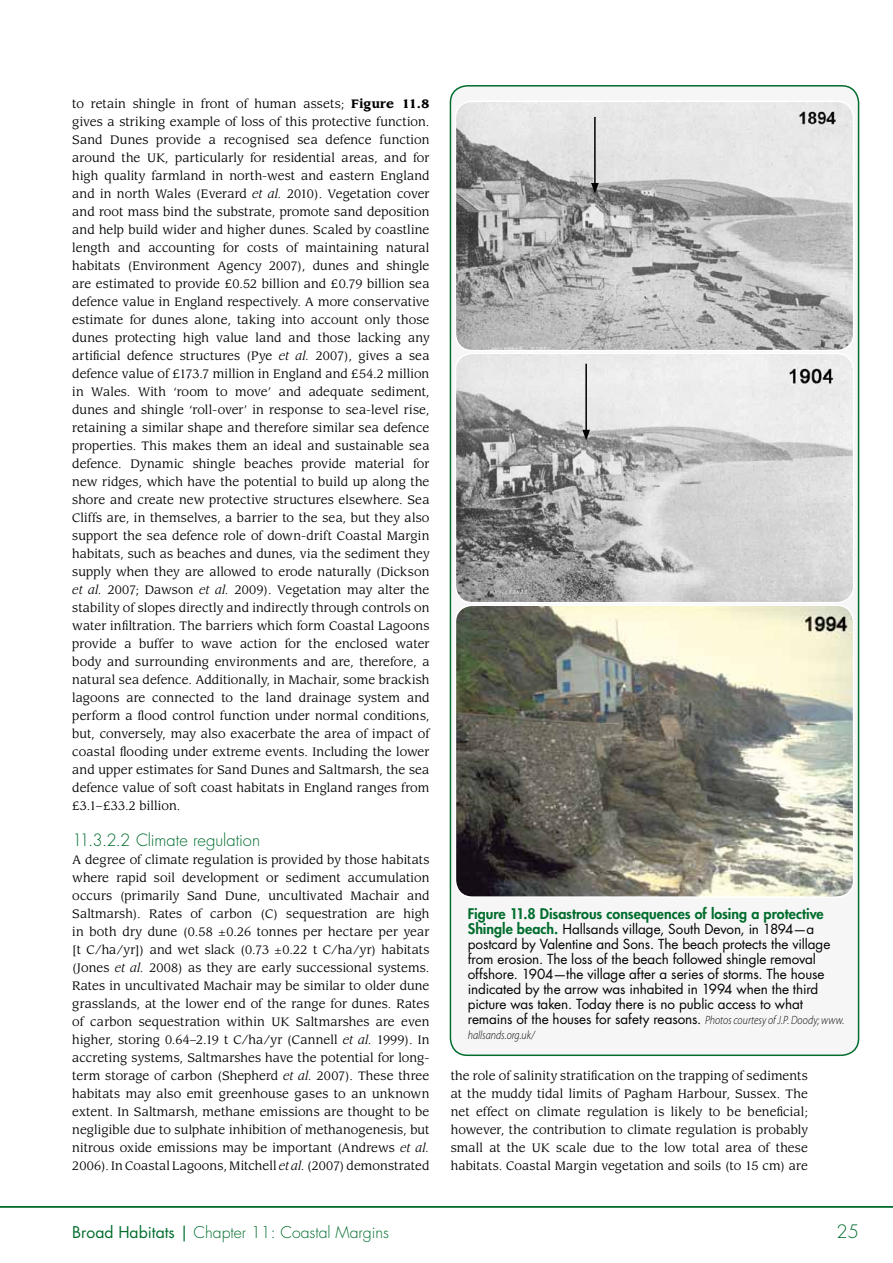
<style>
.page{position:relative;width:893px;height:1263px;background:#fff}
.page>*{position:absolute;margin:0;border:0;box-sizing:border-box;transform-origin:0 0}
.t1{font:300 18px "Futura";color:#006d2d}
.t2{font:300 16.5px "Futura";color:#006d2d}
.t3{font:300 15.75px "Futura";color:#006d2d}
.t4{font:800 14.25px "Futura";color:#006d2d}
.t5{font:13.5px/15px "Futura";letter-spacing:-.005em;color:#000}
.t6{font:12px/18px "Leawood";letter-spacing:.01em;color:#000;text-align:justify}
.t7{font:italic 300 12px "Myriad Pro";color:#000;scale:.85 1}
.s1{font-weight:700}
.s2{font-style:italic}
.s3{font-weight:800;font-size:14.25px;color:#006d2d}
.s4{font-family:"Myriad Pro";font-weight:300;font-style:italic;font-size:12px}
.s5{font-weight:400}
</style>
<div class="page">
<hr style="left:0;top:1206px;width:893px;height:1px;background:#006d2d">
<div style="left:450px;top:86px;width:409px;height:969px;background:#f6f6f6;border-radius:17px"></div>
<div style="left:450px;top:85px;width:409px;height:971px;border:2px solid #006d2d;border-radius:17px"></div>
<img style="left:458px;top:103px;width:393px;height:245px">
<div style="left:455px;top:100px;width:399px;height:251px;border:2px solid #fff;border-radius:17px"></div>
<img style="left:458px;top:356px;width:393px;height:244px">
<div style="left:455px;top:353px;width:399px;height:250px;border:2px solid #fff;border-radius:17px"></div>
<img style="left:458px;top:607px;width:393px;height:288px">
<div style="left:455px;top:604px;width:399px;height:294px;border:2px solid #fff;border-radius:17px"></div>
<hr style="left:594px;top:117px;width:2px;height:68px;background:#000">
<svg style="left:591px;top:183px;width:8px;height:10px"></svg>
<hr style="left:585px;top:364px;width:2px;height:68px;background:#000">
<svg style="left:582px;top:430px;width:8px;height:10px"></svg>
<p class="t6" style="left:72px;top:95px;width:359px">to retain shingle in front of human assets; <span class="s1">Figure 11.8 </span>gives a striking example of loss of this protective function.<br>Sand Dunes provide a recognised sea defence function around the UK, particularly for residential areas, and for high quality farmland in north-west and eastern England and in north Wales (Everard <span class="s2">et al.</span> 2010). Vegetation cover and root mass bind the substrate, promote sand deposition and help build wider and higher dunes. Scaled by coastline length and accounting for costs of maintaining natural habitats (Environment Agency 2007), dunes and shingle are estimated to provide £0.52 billion and £0.79 billion sea defence value in England respectively. A more conservative estimate for dunes alone, taking into account only those dunes protecting high value land and those lacking any artificial defence structures (Pye <span class="s2">et al.</span> 2007), gives a sea defence value of £173.7 million in England and £54.2 million in Wales. With ‘room to move’ and adequate sediment, dunes and shingle ‘roll-over’ in response to sea-level rise, retaining a similar shape and therefore similar sea defence properties. This makes them an ideal and sustainable sea defence. Dynamic shingle beaches provide material for new ridges, which have the potential to build up along the shore and create new protective structures elsewhere. Sea Cliffs are, in themselves, a barrier to the sea, but they also support the sea defence role of down-drift Coastal Margin habitats, such as beaches and dunes, via the sediment they supply when they are allowed to erode naturally (Dickson <span class="s2">et al.</span> 2007; Dawson <span class="s2">et al.</span> 2009). Vegetation may alter the stability of slopes directly and indirectly through controls on water infiltration. The barriers which form Coastal Lagoons provide a buffer to wave action for the enclosed water body and surrounding environments and are, therefore, a natural sea defence. Additionally, in Machair, some brackish lagoons are connected to the land drainage system and perform a flood control function under normal conditions, but, conversely, may also exacerbate the area of impact of coastal flooding under extreme events. Including the lower and upper estimates for Sand Dunes and Saltmarsh, the sea defence value of soft coast habitats in England ranges from £3.1–£33.2 billion.</p>
<h2 class="t2" style="left:72px;top:830px;width:189px">11.3.2.2 Climate regulation</h2>
<p class="t6" style="left:72px;top:851px;width:359px">A degree of climate regulation is provided by those habitats where rapid soil development or sediment accumulation occurs (primarily Sand Dune, uncultivated Machair and Saltmarsh). Rates of carbon (C) sequestration are high in both dry dune (0.58 ±0.26 tonnes per hectare per year [t C/ha/yr]) and wet slack (0.73 ±0.22 t C/ha/yr) habitats (Jones <span class="s2">et al.</span> 2008) as they are early successional systems.<br>Rates in uncultivated Machair may be similar to older dune grasslands, at the lower end of the range for dunes. Rates of carbon sequestration within UK Saltmarshes are even higher, storing 0.64–2.19 t C/ha/yr (Cannell <span class="s2">et al.</span> 1999). In accreting systems, Saltmarshes have the potential for long&shy;term storage of carbon (Shepherd <span class="s2">et al.</span> 2007). These three habitats may also emit greenhouse gases to an unknown extent. In Saltmarsh, methane emissions are thought to be negligible due to sulphate inhibition of methanogenesis, but nitrous oxide emissions may be important (Andrews <span class="s2">et al.<br></span>2006). In Coastal Lagoons, Mitchell <span class="s2">et al.</span> (2007) demonstrated</p>
<p class="t4" style="left:468px;top:904px;width:357px">Figure 11.8 Disastrous consequences of losing a protective</p>
<p class="t5" style="left:468px;top:922px;width:378px"><span class="s3">Shingle beach.</span> Hallsands village, South Devon, in 1894—a postcard by Valentine and Sons. The beach protects the village from erosion. The loss of the beach followed shingle removal offshore. 1904—the village after a series of storms. The house indicated by the arrow was inhabited in 1994 when the third picture was taken. Today there is no public access to what remains of the houses for safety reasons. <span class="s4">Photos courtesy of J.P. Doody; www.</span></p>
<p class="t7" style="left:468px;top:1029px;width:80px">hallsands.org.uk/</p>
<p class="t6" style="left:451px;top:1067px;width:359px">the role of salinity stratification on the trapping of sediments at the muddy tidal limits of Pagham Harbour, Sussex. The net effect on climate regulation is likely to be beneficial; however, the contribution to climate regulation is probably small at the UK scale due to the low total area of these habitats. Coastal Margin vegetation and soils (to 15 cm) are</p>
<h3 class="t3" style="left:72px;top:1223px;width:318px"><span class="s5">Broad Habitats |</span> Chapter 11: Coastal Margins</h3>
<h1 class="t1" style="left:837px;top:1220px;width:24px">25</h1>
</div>
